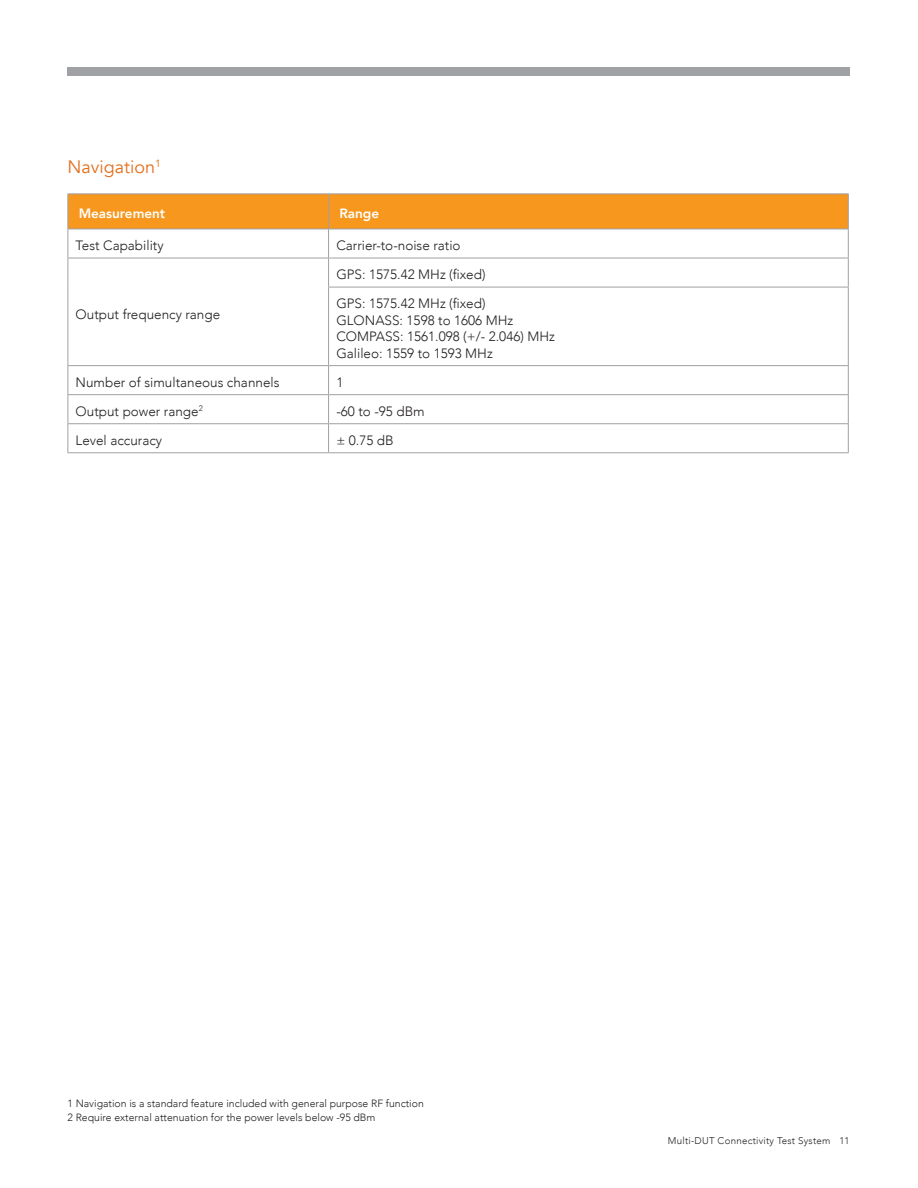
<style>
.page{position:relative;width:918px;height:1188px;background:#fff}
.page>*{position:absolute;margin:0;border:0;box-sizing:border-box;transform-origin:0 0}
.Subhead_3{font:18px "Avenir";color:#e4701e}
.Table_C_body{font:300 13.5px "Avenir";color:#231f20}
.Table_C_head{font:800 13.5px "Avenir";color:#fff}
.Table_C_body-2{font:300 10.5px "Avenir";color:#231f20}
.Subhead_3-2{font:300 10.5px "Avenir";color:#231f20}
.t1{font:300 9.75px "Avenir";letter-spacing:.025em;color:#231f20}
</style>
<div class="page">
<div style="left:68px;top:68px;width:782px;height:8px;background:#a0a1a5"></div>
<hr style="left:68px;top:287px;width:1px;height:78px;background:#a0a1a5">
<hr style="left:68px;top:365px;width:261px;height:1px;background:#a0a1a5">
<hr style="left:68px;top:394px;width:261px;height:1px;background:#a0a1a5">
<hr style="left:68px;top:423px;width:261px;height:1px;background:#a0a1a5">
<hr style="left:68px;top:452px;width:261px;height:1px;background:#a0a1a5">
<svg style="left:68px;top:366px;width:1px;height:86px"></svg>
<hr style="left:848px;top:287px;width:1px;height:78px;background:#a0a1a5">
<svg style="left:68px;top:194px;width:781px;height:93px"></svg>
<hr style="left:328px;top:287px;width:1px;height:78px;background:#a0a1a5">
<hr style="left:328px;top:287px;width:521px;height:1px;background:#a0a1a5">
<hr style="left:329px;top:365px;width:520px;height:1px;background:#a0a1a5">
<hr style="left:329px;top:394px;width:520px;height:1px;background:#a0a1a5">
<hr style="left:329px;top:423px;width:520px;height:1px;background:#a0a1a5">
<svg style="left:328px;top:366px;width:1px;height:86px"></svg>
<svg style="left:848px;top:366px;width:1px;height:86px"></svg>
<hr style="left:329px;top:452px;width:520px;height:1px;background:#a0a1a5">
<p class="Subhead_3" style="left:68px;top:156px;width:95px">Navigation<sup>1</sup></p>
<p class="Table_C_head" style="left:79px;top:201px;width:88px">Measurement</p>
<p class="Table_C_head" style="left:339px;top:201px;width:41px">Range</p>
<p class="Table_C_body" style="left:76px;top:238px;width:90px">Test Capability</p>
<p class="Table_C_body" style="left:336px;top:238px;width:126px">Carrier-to-noise ratio</p>
<p class="Table_C_body" style="left:76px;top:306px;width:146px">Output frequency range</p>
<p class="Table_C_body" style="left:336px;top:267px;width:151px">GPS: 1575.42 MHz (fixed)</p>
<p class="Table_C_body" style="left:336px;top:296px;width:151px">GPS: 1575.42 MHz (fixed)</p>
<p class="Table_C_body" style="left:336px;top:312px;width:178px">GLONASS: 1598 to 1606 MHz</p>
<p class="Table_C_body" style="left:336px;top:329px;width:220px">COMPASS: 1561.098 (+/- 2.046) MHz</p>
<p class="Table_C_body" style="left:336px;top:345px;width:158px">Galileo: 1559 to 1593 MHz</p>
<p class="Table_C_body" style="left:76px;top:374px;width:205px">Number of simultaneous channels</p>
<p class="Table_C_body" style="left:336px;top:374px;width:9px">1</p>
<p class="Table_C_body" style="left:76px;top:403px;width:129px">Output power range<sup>2</sup></p>
<p class="Table_C_body" style="left:336px;top:403px;width:90px">-60 to -95 dBm</p>
<p class="Table_C_body" style="left:76px;top:432px;width:88px">Level accuracy</p>
<p class="Table_C_body" style="left:336px;top:432px;width:59px">± 0.75 dB</p>
<p class="Table_C_body-2" style="left:68px;top:1097px;width:358px">1 Navigation is a standard feature included with general purpose RF function</p>
<p class="Subhead_3-2" style="left:68px;top:1111px;width:310px">2 Require external attenuation for the power levels below -95 dBm</p>
<p class="t1" style="left:668px;top:1135px;width:183px">Multi-DUT Connectivity Test System 11</p>
</div>
